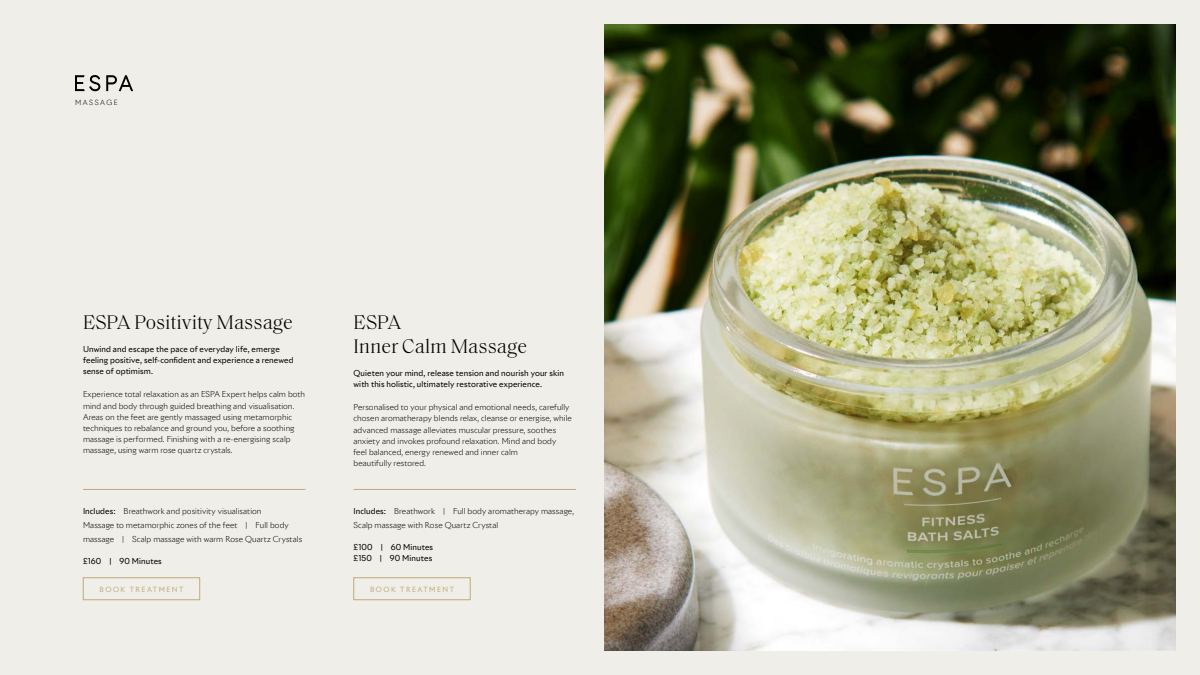
<style>
.page{position:relative;width:1200px;height:675px;background:#f0eee9}
.page>*{position:absolute;margin:0;border:0;box-sizing:border-box;transform-origin:0 0}
.t1{font:300 20px/24px "Saol Text";color:#000}
.t2{font:300 8px/11.2px "Riviera Nights";letter-spacing:.01em;color:#000}
.t3{font:8px/11.2px "Riviera Nights";letter-spacing:.015em;color:#000}
.t4{font:7px "Riviera Nights";letter-spacing:.215em;color:#c0aa7b}
.t5{font:300 7px "Riviera Nights";letter-spacing:.22em;color:#000}
.s1{font-weight:400}
</style>
<div class="page">
<hr style="left:83px;top:489px;width:223px;height:1px;background:#c0aa7b">
<svg style="left:75px;top:75px;width:58px;height:16px"></svg>
<div style="left:83px;top:577px;width:117px;height:23px;border:1px solid #c0aa7b"></div>
<hr style="left:354px;top:489px;width:222px;height:1px;background:#c0aa7b">
<div style="left:354px;top:577px;width:116px;height:23px;border:1px solid #c0aa7b"></div>
<img style="left:604px;top:24px;width:572px;height:627px">
<p class="t5" style="left:75px;top:98px;width:44px">MASSAGE</p>
<h1 class="t1" style="left:83px;top:309px;width:211px">ESPA Positivity Massage</h1>
<p class="t3" style="left:83px;top:343px;width:212px">Unwind and escape the pace of everyday life, emerge feeling positive, self-confident and experience a renewed sense of optimism.</p>
<p class="t2" style="left:83px;top:389px;width:224px">Experience total relaxation as an ESPA Expert helps calm both mind and body through guided breathing and visualisation.<br>Areas on the feet are gently massaged using metamorphic techniques to rebalance and ground you, before a soothing massage is performed. Finishing with a re-energising scalp massage, using warm rose quartz crystals.</p>
<p class="t2" style="left:83px;top:504px;width:221px;line-height:14px"><span class="s1">Includes:</span> Breathwork and positivity visualisation<br>Massage to metamorphic zones of the feet | Full body massage | Scalp massage with warm Rose Quartz Crystals</p>
<p class="t3" style="left:83px;top:556px;width:80px">£160 | 90 Minutes</p>
<p class="t4" style="left:100px;top:584px;width:85px">BOOK TREATMENT</p>
<h1 class="t1" style="left:354px;top:309px;width:175px">ESPA<br>Inner Calm Massage</h1>
<p class="t3" style="left:354px;top:367px;width:212px">Quieten your mind, release tension and nourish your skin with this holistic, ultimately restorative experience.</p>
<p class="t2" style="left:354px;top:402px;width:220px">Personalised to your physical and emotional needs, carefully chosen aromatherapy blends relax, cleanse or energise, while advanced massage alleviates muscular pressure, soothes anxiety and invokes profound relaxation. Mind and body<br>feel balanced, energy renewed and inner calm<br>beautifully restored.</p>
<p class="t2" style="left:354px;top:504px;width:222px;line-height:14px"><span class="s1">Includes:</span> Breathwork | Full body aromatherapy massage,<br>Scalp massage with Rose Quartz Crystal</p>
<p class="t3" style="left:354px;top:542px;width:81px">£100 | 60 Minutes £150 | 90 Minutes</p>
<p class="t4" style="left:370px;top:584px;width:85px">BOOK TREATMENT</p>
</div>
